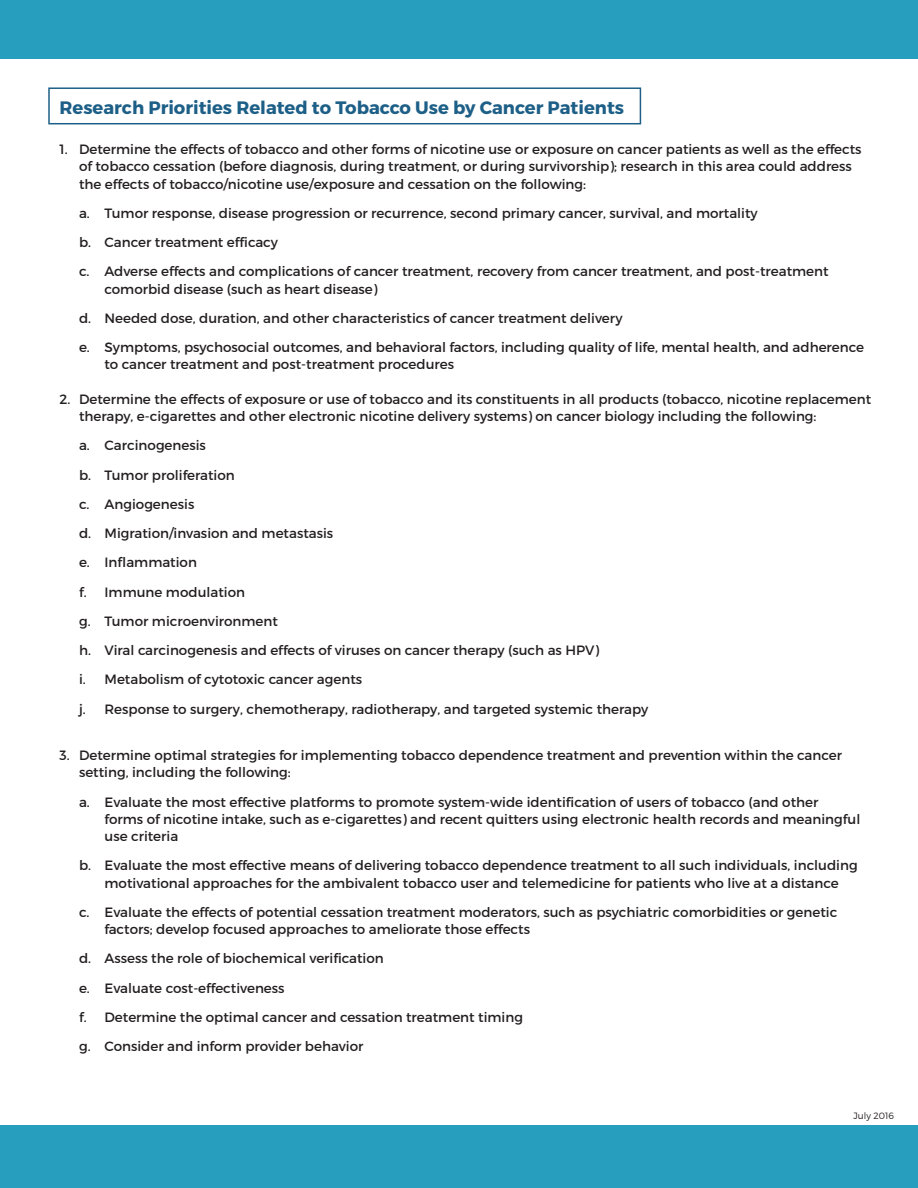
<style>
.page{position:relative;width:918px;height:1188px;background:#fff}
.page>*{position:absolute;margin:0;border:0;box-sizing:border-box;transform-origin:0 0}
.t1{font:700 18px "Montserrat";color:#1d5f87}
.t2{font:13.5px/29.2px "Montserrat";color:#231f20}
.t3{font:300 9.15px "Montserrat";color:#231f20}
</style>
<div class="page">
<div style="left:0;top:1125px;width:918px;height:63px;background:#289ebe"></div>
<div style="left:0;top:0;width:918px;height:59px;background:#289ebe"></div>
<div style="left:48px;top:87px;width:593px;height:37px;border:2px solid #1d5f87"></div>
<h1 class="t1" style="left:60px;top:96px;width:566px">Research Priorities Related to Tobacco Use by Cancer Patients</h1>
<p class="t2" style="left:79px;top:141px;width:784px;line-height:17.2px;text-indent:-19px">1. Determine the effects of tobacco and other forms of nicotine use or exposure on cancer patients as well as the effects of tobacco cessation (before diagnosis, during treatment, or during survivorship); research in this area could address the effects of tobacco/nicotine use/exposure and cessation on the following:</p>
<p class="t2" style="left:79px;top:198px;width:751px">a. Tumor response, disease progression or recurrence, second primary cancer, survival, and mortality<br>b. Cancer treatment efficacy<br>c. Adverse effects and complications of cancer treatment, recovery from cancer treatment, and post-treatment</p>
<p class="t2" style="left:79px;top:274px;width:787px;text-indent:26px">comorbid disease (such as heart disease)<br>d. Needed dose, duration, and other characteristics of cancer treatment delivery<br>e. Symptoms, psychosocial outcomes, and behavioral factors, including quality of life, mental health, and adherence</p>
<p class="t2" style="left:105px;top:350px;width:351px">to cancer treatment and post-treatment procedures</p>
<p class="t2" style="left:79px;top:390px;width:794px;line-height:17.2px;text-indent:-19px">2. Determine the effects of exposure or use of tobacco and its constituents in all products (tobacco, nicotine replacement therapy, e-cigarettes and other electronic nicotine delivery systems) on cancer biology including the following:</p>
<p class="t2" style="left:79px;top:431px;width:571px">a. Carcinogenesis<br>b. Tumor proliferation<br>c. Angiogenesis<br>d. Migration/invasion and metastasis<br>e. Inflammation<br>f. Immune modulation<br>g. Tumor microenvironment<br>h. Viral carcinogenesis and effects of viruses on cancer therapy (such as HPV)<br>i. Metabolism of cytotoxic cancer agents<br>j. Response to surgery, chemotherapy, radiotherapy, and targeted systemic therapy</p>
<p class="t2" style="left:79px;top:747px;width:764px;line-height:17.2px;text-indent:-19px">3. Determine optimal strategies for implementing tobacco dependence treatment and prevention within the cancer setting, including the following:</p>
<p class="t2" style="left:105px;top:793px;width:757px;line-height:17.2px;text-indent:-26px">a. Evaluate the most effective platforms to promote system-wide identification of users of tobacco (and other forms of nicotine intake, such as e-cigarettes) and recent quitters using electronic health records and meaningful use criteria</p>
<p class="t2" style="left:79px;top:857px;width:780px;line-height:17.2px;text-align:center">b. Evaluate the most effective means of delivering tobacco dependence treatment to all such individuals, including motivational approaches for the ambivalent tobacco user and telemedicine for patients who live at a distance</p>
<p class="t2" style="left:105px;top:903px;width:734px;line-height:17.2px;text-indent:-26px">c. Evaluate the effects of potential cessation treatment moderators, such as psychiatric comorbidities or genetic factors; develop focused approaches to ameliorate those effects</p>
<p class="t2" style="left:79px;top:944px;width:446px">d. Assess the role of biochemical verification<br>e. Evaluate cost-effectiveness<br>f. Determine the optimal cancer and cessation treatment timing g. Consider and inform provider behavior</p>
<p class="t3" style="left:854px;top:1110px;width:42px">July 2016</p>
</div>
